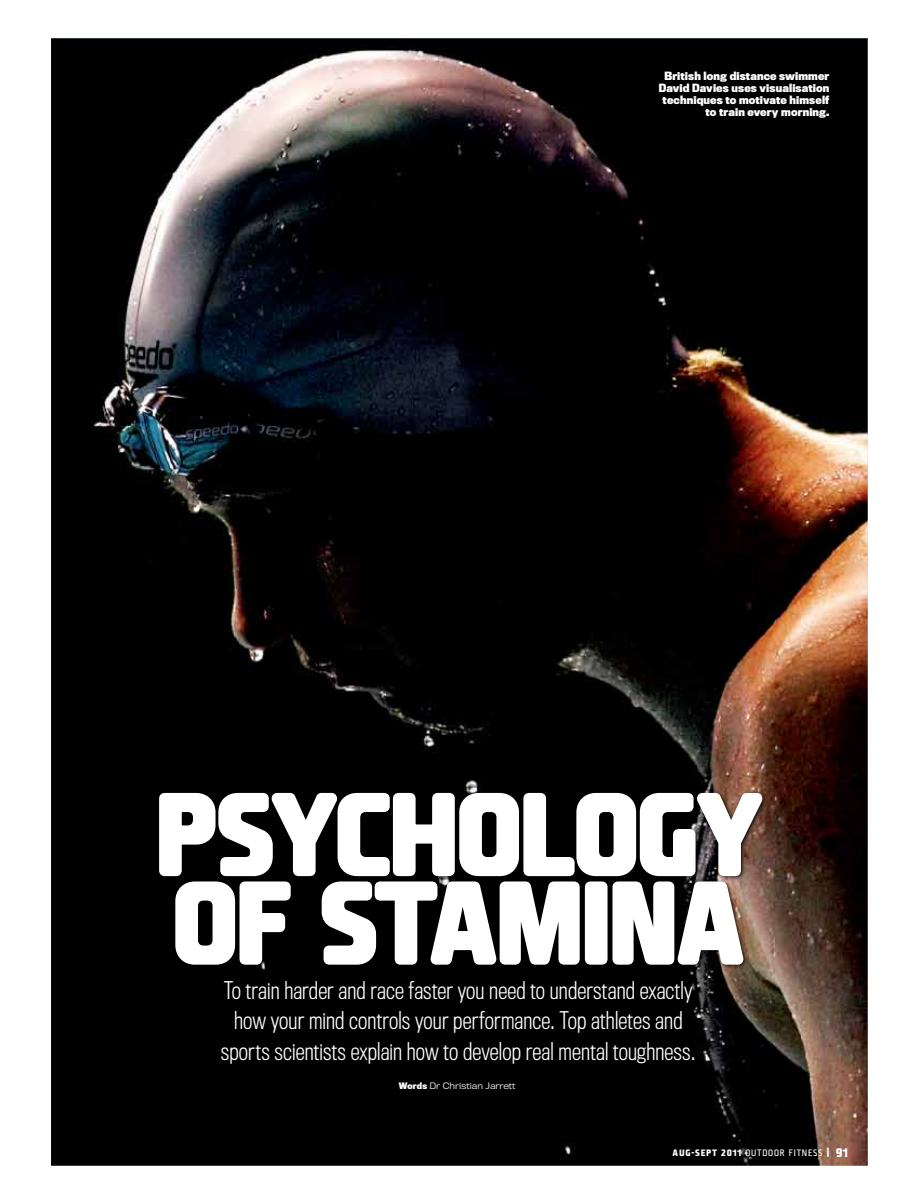
<style>
.page{position:relative;width:906px;height:1204px;background:#fff}
.page>*{position:absolute;margin:0;border:0;box-sizing:border-box;transform-origin:0 0}
.t1{font:111px/88.5px "Fishmonger MB";color:#fff}
.t2{font:300 22.5px/30px "Titling Gothic FB Cond";letter-spacing:.005em;color:#fff;text-align:center}
.t3{font:700 10.5px/12px "Titling Gothic FB Cond";letter-spacing:.01em;color:#fff;text-align:right;scale:1.1 1}
.t4{font:9px "Fishmonger MR";letter-spacing:.085em;color:#fff}
.t5{font:300 8.25px "Titling Gothic FB Normal";color:#fff;scale:1.1 1}
.s1{font-family:"Titling Gothic FB Cond";font-weight:700}
.s2{font-family:"Fishmonger MB"}
.s3{font-family:"Fishmonger MB";font-size:12px}
</style>
<div class="page">
<img style="left:51px;top:38px;width:816px;height:1127px">
<div style="left:155px;top:789px;width:613px;height:181px;background:#000"></div>
<svg style="left:159px;top:791px;width:607px;height:175px"></svg>
<div style="left:395px;top:1078px;width:125px;height:16px;background:#000"></div>
<p class="t3" style="left:659px;top:71px;width:156px">British long distance swimmer<br>David Davies uses visualisation techniques to motivate himself to train every morning.</p>
<h1 class="t1" style="left:154px;top:783px;width:610px">PSYCHOLOGY<br>OF STAMINA</h1>
<p class="t2" style="left:221px;top:976px;width:476px">To train harder and race faster you need to understand exactly how your mind controls your performance. Top athletes and sports scientists explain how to develop real mental toughness.</p>
<p class="t5" style="left:399px;top:1081px;width:108px"><span class="s1">Words</span> Dr Christian Jarrett</p>
<p class="t4" style="left:672px;top:1146px;width:177px"><span class="s2">AUG-SEPT 2011</span> OUTDOOR FITNESS <span class="s2">|</span> <span class="s3">91</span></p>
</div>
